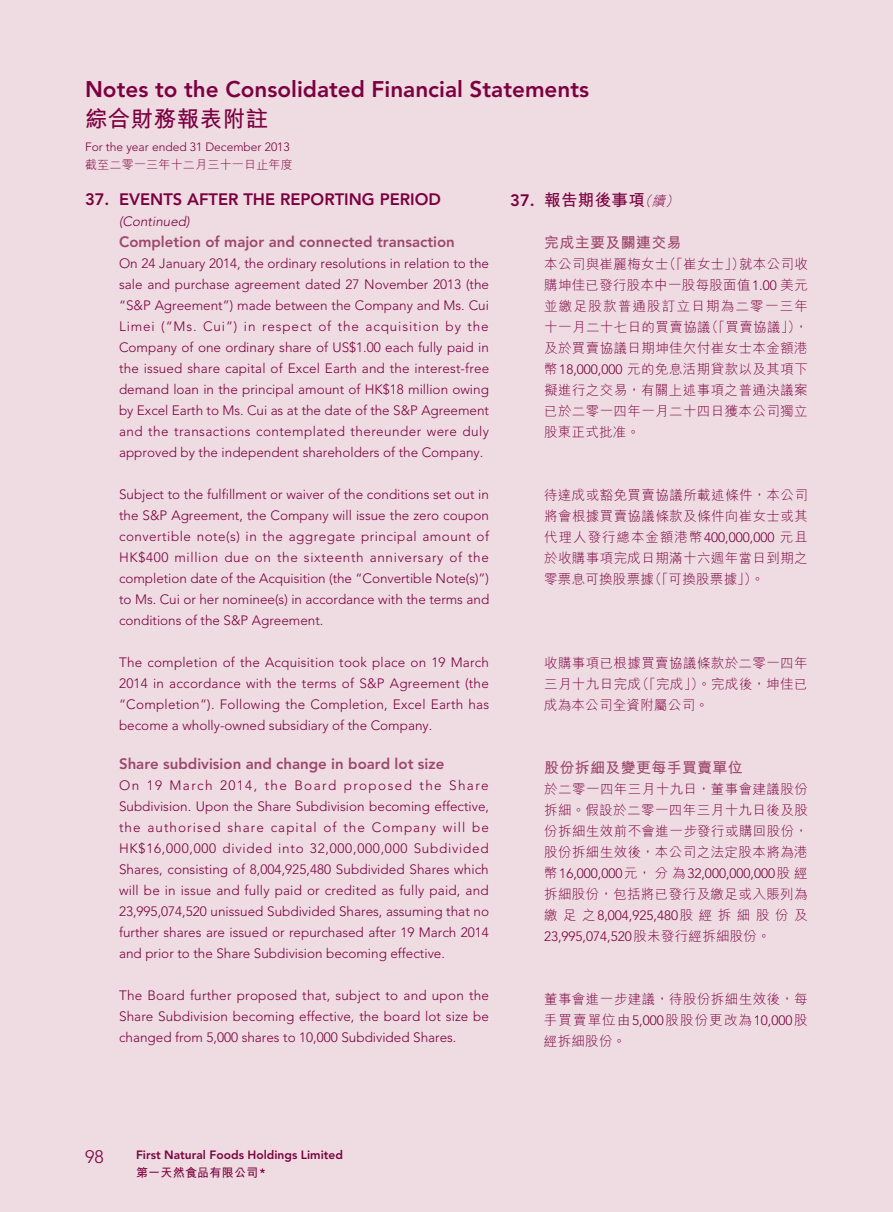
<style>
.page{position:relative;width:893px;height:1212px;background:#eedce2}
.page>*{position:absolute;margin:0;border:0;box-sizing:border-box;transform-origin:0 0}
.t1{font:800 22.5px "Avenir LT Std";color:#7c0040}
.t2{font:700 22.5px "M Hei HK";letter-spacing:.02em;color:#7c0040}
.t3{font:300 18px "Avenir LT Std";color:#7c0040}
.t4{font:800 16.5px "Avenir LT Std";color:#7c0040}
.t5{font:700 16.5px "M Hei HK";letter-spacing:.02em;color:#7c0040}
.t6{font:800 15px "Avenir LT Std";color:#9e476c}
.t7{font:700 15px "M Hei HK";letter-spacing:.02em;color:#9e476c}
.t8{font:300 13.5px/21px "Avenir LT Std";color:#7c0040;text-align:justify}
.t9{font:300 13.5px/21px "M Hei HK";letter-spacing:.03em;color:#7c0040;text-align:justify}
.t10{font:italic 300 13.5px "Avenir LT Std";color:#7c0040}
.t11{font:800 12px "Avenir LT Std";color:#7c0040}
.t12{font:300 12px "Avenir LT Std";color:#7c0040}
.t13{font:300 12px "M Hei HK";letter-spacing:.02em;color:#7c0040}
.t14{font:700 12px "M Hei HK";letter-spacing:.02em;color:#7c0040}
.s1{font-family:"Avenir LT Std";font-weight:800}
.s2{font-weight:300;font-style:italic;font-size:13.5px}
.s3{font-family:"Avenir LT Std"}
.s4{font-family:"M Hei HK"}
</style>
<div class="page">
<h1 class="t1" style="left:85px;top:76px;width:506px">Notes to the Consolidated Financial Statements</h1>
<h1 class="t2" style="left:85px;top:102px;width:185px">綜合財務報表附註</h1>
<p class="t12" style="left:85px;top:140px;width:206px">For the year ended 31 December 2013</p>
<p class="t13" style="left:85px;top:158px;width:209px">截至二零一三年十二月三十一日止年度</p>
<p class="t4" style="left:85px;top:190px;width:358px">37. EVENTS AFTER THE REPORTING PERIOD</p>
<p class="t10" style="left:119px;top:213px;width:72px">(Continued)</p>
<p class="t6" style="left:119px;top:233px;width:337px">Completion of major and connected transaction</p>
<p class="t8" style="left:119px;top:253px;width:372px">On 24 January 2014, the ordinary resolutions in relation to the sale and purchase agreement dated 27 November 2013 (the “S&amp;P Agreement”) made between the Company and Ms. Cui Limei (“Ms. Cui”) in respect of the acquisition by the Company of one ordinary share of US$1.00 each fully paid in the issued share capital of Excel Earth and the interest-free demand loan in the principal amount of HK$18 million owing by Excel Earth to Ms. Cui as at the date of the S&amp;P Agreement and the transactions contemplated thereunder were duly approved by the independent shareholders of the Company.</p>
<p class="t8" style="left:119px;top:484px;width:372px">Subject to the fulfillment or waiver of the conditions set out in the S&amp;P Agreement, the Company will issue the zero coupon convertible note(s) in the aggregate principal amount of HK$400 million due on the sixteenth anniversary of the completion date of the Acquisition (the “Convertible Note(s)”) to Ms. Cui or her nominee(s) in accordance with the terms and conditions of the S&amp;P Agreement.</p>
<p class="t8" style="left:119px;top:652px;width:372px">The completion of the Acquisition took place on 19 March 2014 in accordance with the terms of S&amp;P Agreement (the “Completion”). Following the Completion, Excel Earth has become a wholly-owned subsidiary of the Company.</p>
<p class="t6" style="left:119px;top:755px;width:327px">Share subdivision and change in board lot size</p>
<p class="t8" style="left:119px;top:775px;width:371px">On 19 March 2014, the Board proposed the Share Subdivision. Upon the Share Subdivision becoming effective, the authorised share capital of the Company will be HK$16,000,000 divided into 32,000,000,000 Subdivided Shares, consisting of 8,004,925,480 Subdivided Shares which will be in issue and fully paid or credited as fully paid, and 23,995,074,520 unissued Subdivided Shares, assuming that no further shares are issued or repurchased after 19 March 2014 and prior to the Share Subdivision becoming effective.</p>
<p class="t8" style="left:119px;top:985px;width:372px">The Board further proposed that, subject to and upon the Share Subdivision becoming effective, the board lot size be changed from 5,000 shares to 10,000 Subdivided Shares.</p>
<p class="t5" style="left:510px;top:188px;width:173px"><span class="s1">37.</span> 報告期後事項<span class="s2">（續）</span></p>
<p class="t7" style="left:544px;top:232px;width:139px">完成主要及關連交易</p>
<p class="t9" style="left:544px;top:253px;width:265px">本公司與崔麗梅女士（「崔女士」）就本公司收購坤佳已發行股本中一股每股面值<span class="s3">1.00</span> 美元並繳足股款普通股訂立日期為二零一三年十一月二十七日的買賣協議（「買賣協議」），及於買賣協議日期坤佳欠付崔女士本金額港幣<span class="s3">18,000,000</span> 元的免息活期貸款以及其項下擬進行之交易，有關上述事項之普通決議案已於二零一四年一月二十四日獲本公司獨立股東正式批准。</p>
<p class="t9" style="left:544px;top:484px;width:265px">待達成或豁免買賣協議所載述條件，本公司將會根據買賣協議條款及條件向崔女士或其代理人發行總本金額港幣<span class="s3">400,000,000</span> 元且於收購事項完成日期滿十六週年當日到期之零票息可換股票據（「可換股票據」）。</p>
<p class="t9" style="left:544px;top:652px;width:265px">收購事項已根據買賣協議條款於二零一四年三月十九日完成（「完成」）。完成後，坤佳已成為本公司全資附屬公司。</p>
<p class="t7" style="left:544px;top:757px;width:200px">股份拆細及變更每手買賣單位</p>
<p class="t9" style="left:544px;top:778px;width:265px">於二零一四年三月十九日，董事會建議股份拆細。假設於二零一四年三月十九日後及股份拆細生效前不會進一步發行或購回股份，股份拆細生效後，本公司之法定股本將為港</p>
<p class="t8" style="left:544px;top:863px;width:265px"><span class="s4">幣</span>16,000,000<span class="s4">元，分為</span>32,000,000,000<span class="s4">股經</span></p>
<p class="t9" style="left:544px;top:883px;width:265px">拆細股份，包括將已發行及繳足或入賬列為</p>
<p class="t8" style="left:544px;top:905px;width:265px"><span class="s4">繳足之</span>8,004,925,480<span class="s4">股經拆細股份及<br></span>23,995,074,520<span class="s4">股未發行經拆細股份。</span></p>
<p class="t9" style="left:544px;top:988px;width:265px">董事會進一步建議，待股份拆細生效後，每手買賣單位由<span class="s3">5,000</span>股股份更改為<span class="s3">10,000</span>股經拆細股份。</p>
<h2 class="t3" style="left:85px;top:1146px;width:20px">98</h2>
<p class="t11" style="left:136px;top:1147px;width:208px">First Natural Foods Holdings Limited</p>
<p class="t14" style="left:136px;top:1164px;width:131px">第一天然食品有限公司<span class="s1">*</span></p>
</div>
